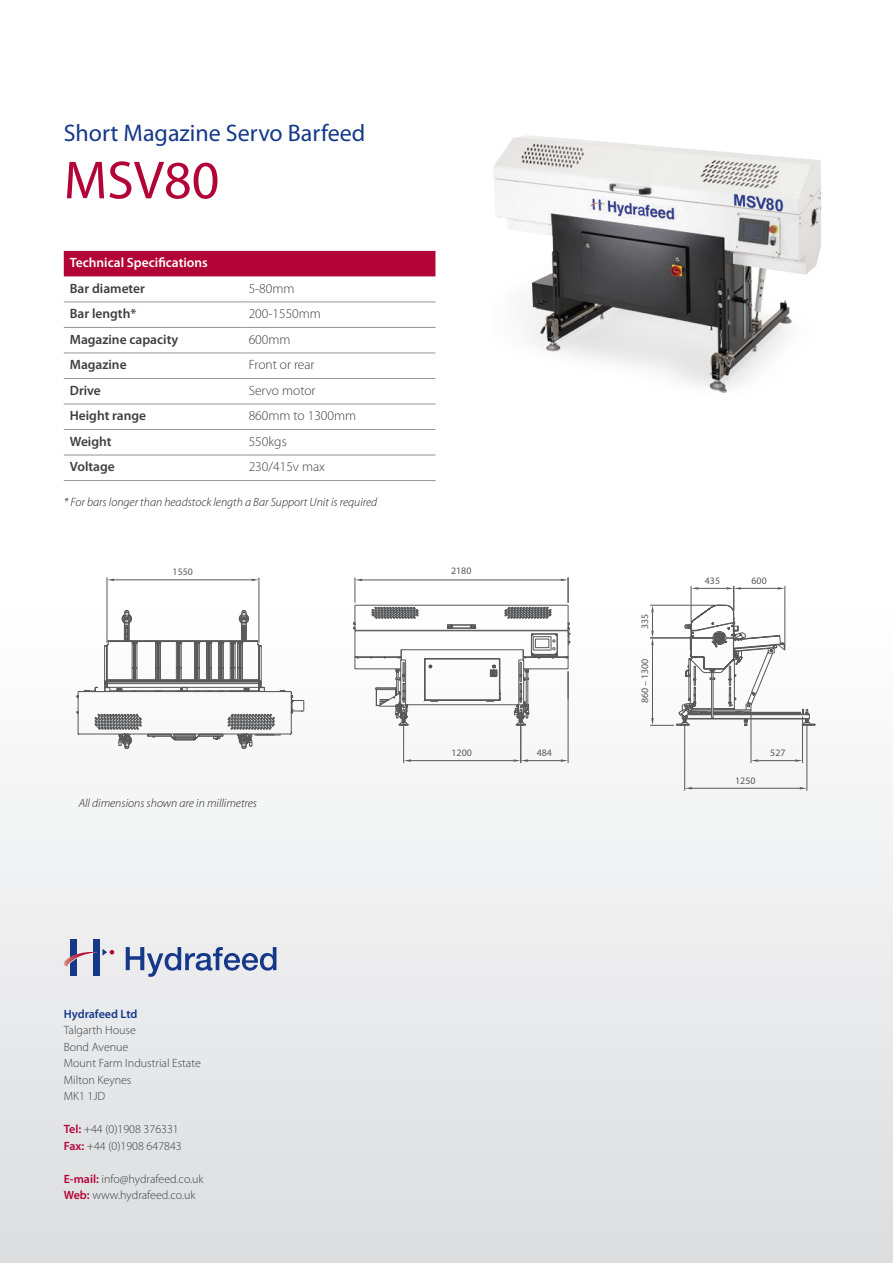
<style>
.page{position:relative;width:893px;height:1263px;background:#fff}
.page>*{position:absolute;margin:0;border:0;box-sizing:border-box;transform-origin:0 0}
.t1{font:54px "Myriad Pro";color:#b30437}
.t2{font:24px "Myriad Pro";color:#153889}
.t3{font:600 13.5px "Myriad Pro";color:#3e3e3f}
.t4{font:300 13.5px "Myriad Pro";color:#3e3e3f}
.t5{font:600 13.5px "Myriad Pro";color:#fff}
.t6{font:300 12px/16.5px "Myriad Pro";color:#3e3e3f}
.t7{font:italic 300 12px "Myriad Pro";color:#231f20}
.t8{font:600 12px "Myriad Pro";color:#153889}
.t9{font:9.9px "Myriad Pro";color:#57585a}
.s1{font-weight:600;color:#b30437}
</style>
<div class="page">
<div style="left:0;top:593px;width:893px;height:670px;background:linear-gradient(to bottom,#fff,#dcdde0)"></div>
<svg style="left:126px;top:947px;width:150px;height:30px;background:#a9b4ce"></svg>
<div style="left:71px;top:939px;width:6px;height:36px;background:#153889"></div>
<div style="left:94px;top:939px;width:6px;height:36px;background:#153889"></div>
<svg style="left:60px;top:949px;width:54px;height:18px"></svg>
<img style="left:493px;top:135px;width:329px;height:258px">
<svg style="left:570px;top:618px;width:245px;height:122px"></svg>
<hr style="left:684px;top:724px;width:1px;height:67px;background:#57585a">
<hr style="left:807px;top:724px;width:1px;height:67px;background:#57585a">
<hr style="left:692px;top:788px;width:108px;height:1px;background:#57585a">
<svg style="left:685px;top:787px;width:7px;height:2px"></svg>
<svg style="left:800px;top:787px;width:7px;height:2px"></svg>
<hr style="left:751px;top:714px;width:1px;height:49px;background:#57585a">
<hr style="left:802px;top:717px;width:1px;height:46px;background:#57585a">
<hr style="left:758px;top:760px;width:37px;height:1px;background:#57585a">
<svg style="left:751px;top:759px;width:7px;height:3px"></svg>
<svg style="left:795px;top:759px;width:7px;height:3px"></svg>
<hr style="left:403px;top:723px;width:1px;height:40px;background:#57585a">
<hr style="left:411px;top:760px;width:102px;height:1px;background:#57585a">
<svg style="left:404px;top:759px;width:7px;height:3px"></svg>
<svg style="left:650px;top:586px;width:165px;height:140px"></svg>
<hr style="left:520px;top:725px;width:1px;height:38px;background:#57585a">
<hr style="left:568px;top:671px;width:1px;height:92px;background:#57585a">
<hr style="left:528px;top:760px;width:33px;height:1px;background:#57585a">
<svg style="left:513px;top:759px;width:15px;height:3px"></svg>
<svg style="left:561px;top:759px;width:7px;height:3px"></svg>
<svg style="left:77px;top:577px;width:493px;height:172px"></svg>
<div style="left:64px;top:251px;width:371px;height:25px;background:#b30437"></div>
<hr style="left:64px;top:302px;width:179px;height:1px;background:#939598">
<hr style="left:243px;top:302px;width:192px;height:1px;background:#939598">
<hr style="left:64px;top:327px;width:179px;height:1px;background:#939598">
<hr style="left:243px;top:327px;width:192px;height:1px;background:#939598">
<hr style="left:64px;top:353px;width:179px;height:1px;background:#939598">
<hr style="left:243px;top:353px;width:192px;height:1px;background:#939598">
<hr style="left:64px;top:378px;width:179px;height:1px;background:#939598">
<hr style="left:243px;top:378px;width:192px;height:1px;background:#939598">
<hr style="left:64px;top:404px;width:179px;height:1px;background:#939598">
<hr style="left:243px;top:404px;width:192px;height:1px;background:#939598">
<hr style="left:64px;top:429px;width:179px;height:1px;background:#939598">
<hr style="left:243px;top:429px;width:192px;height:1px;background:#939598">
<hr style="left:64px;top:455px;width:179px;height:1px;background:#939598">
<hr style="left:243px;top:455px;width:192px;height:1px;background:#939598">
<hr style="left:64px;top:480px;width:179px;height:1px;background:#939598">
<hr style="left:243px;top:480px;width:192px;height:1px;background:#939598">
<h2 class="t2" style="left:64px;top:118px;width:303px">Short Magazine Servo Barfeed</h2>
<h1 class="t1" style="left:64px;top:147px;width:157px">MSV80</h1>
<p class="t5" style="left:70px;top:254px;width:140px">Technical Specifications</p>
<p class="t3" style="left:70px;top:279px;width:77px">Bar diameter</p>
<p class="t4" style="left:249px;top:281px;width:47px">5-80mm</p>
<p class="t3" style="left:70px;top:305px;width:68px">Bar length*</p>
<p class="t4" style="left:249px;top:306px;width:74px">200-1550mm</p>
<p class="t3" style="left:70px;top:330px;width:110px">Magazine capacity</p>
<p class="t4" style="left:249px;top:332px;width:43px">600mm</p>
<p class="t3" style="left:70px;top:356px;width:58px">Magazine</p>
<p class="t4" style="left:249px;top:357px;width:67px">Front or rear</p>
<p class="t3" style="left:70px;top:381px;width:33px">Drive</p>
<p class="t4" style="left:249px;top:383px;width:68px">Servo motor</p>
<p class="t3" style="left:70px;top:407px;width:78px">Height range</p>
<p class="t4" style="left:249px;top:408px;width:109px">860mm to 1300mm</p>
<p class="t3" style="left:70px;top:432px;width:43px">Weight</p>
<p class="t4" style="left:249px;top:434px;width:40px">550kgs</p>
<p class="t3" style="left:70px;top:458px;width:46px">Voltage</p>
<p class="t4" style="left:249px;top:459px;width:78px">230/415v max</p>
<p class="t7" style="left:64px;top:496px;width:315px">* For bars longer than headstock length a Bar Support Unit is required</p>
<p class="t9" style="left:173px;top:565px;width:22px">1550</p>
<p class="t9" style="left:451px;top:564px;width:22px">2180</p>
<p class="t9" style="left:639px;top:629px;width:17px;rotate:-90deg">335</p>
<p class="t9" style="left:639px;top:703px;width:46px;rotate:-90deg">860 – 1300</p>
<p class="t9" style="left:705px;top:574px;width:17px">435</p>
<p class="t9" style="left:751px;top:574px;width:17px">600</p>
<p class="t9" style="left:451px;top:747px;width:22px">1200</p>
<p class="t9" style="left:537px;top:747px;width:17px">484</p>
<p class="t9" style="left:770px;top:747px;width:17px">527</p>
<p class="t7" style="left:79px;top:797px;width:180px">All dimensions shown are in millimetres</p>
<p class="t8" style="left:64px;top:1006px;width:75px">Hydrafeed Ltd</p>
<p class="t6" style="left:64px;top:1022px;width:139px">Talgarth House<br>Bond Avenue<br>Mount Farm Industrial Estate<br>Milton Keynes<br>MK1 1JD</p>
<p class="t6" style="left:64px;top:1121px;width:119px"><span class="s1">Tel:</span> +44 (0)1908 376331<br><span class="s1">Fax:</span> +44 (0)1908 647843</p>
<p class="t6" style="left:64px;top:1171px;width:141px"><span class="s1">E-mail:</span> info@hydrafeed.co.uk<br><span class="s1">Web:</span> www.hydrafeed.co.uk</p>
<p class="t9" style="left:735px;top:774px;width:22px">1250</p>
</div>
